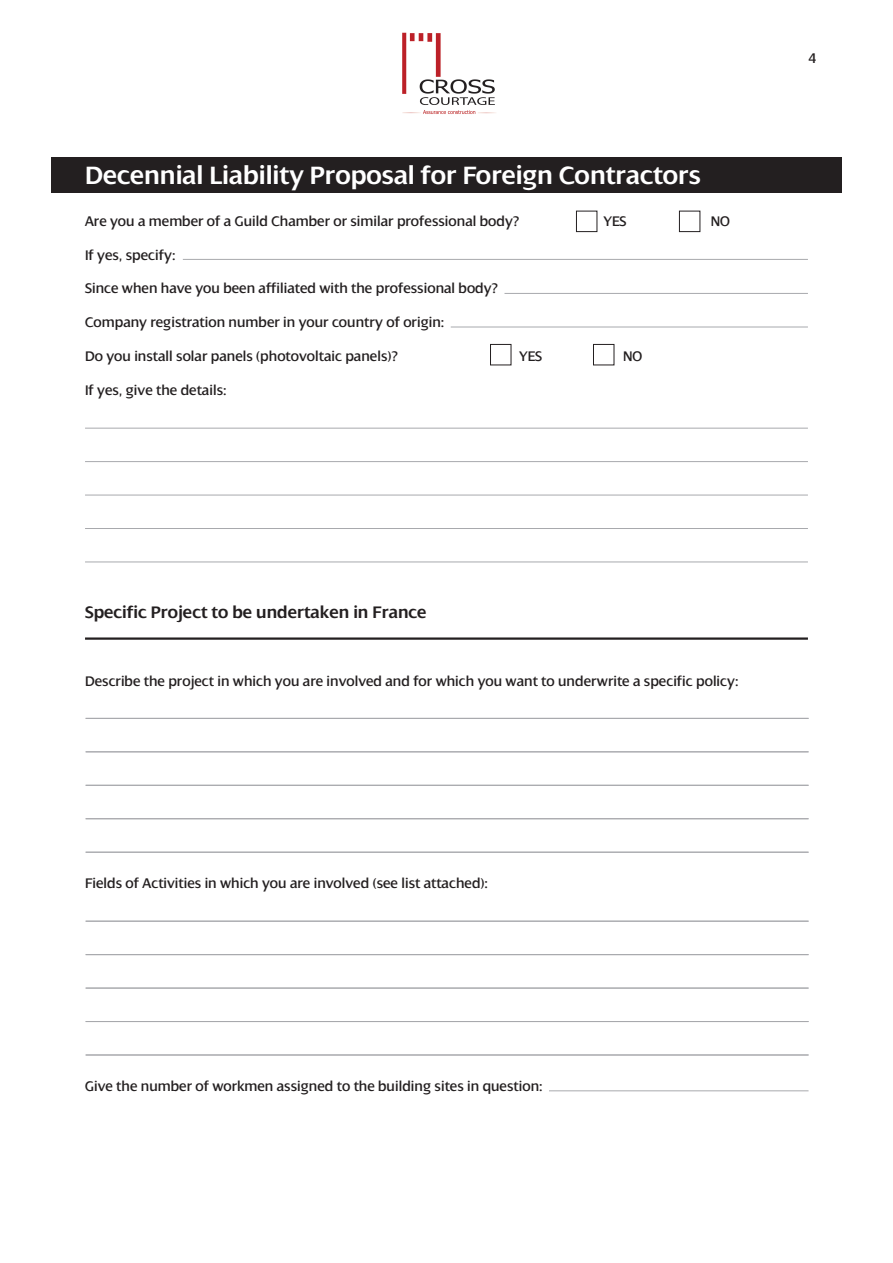
<style>
.page{position:relative;width:893px;height:1263px;background:#fff}
.page>*{position:absolute;margin:0;border:0;box-sizing:border-box;transform-origin:0 0}
.t1{font:600 27px "Dialog";color:#fff}
.t2{font:600 18px "Dialog";color:#231f20}
.t3{font:15px "Dialog";color:#231f20}
</style>
<div class="page">
<div style="left:51px;top:157px;width:791px;height:36px;background:#231f20"></div>
<hr style="left:85px;top:637px;width:723px;height:3px;background:#231f20">
<hr style="left:85px;top:428px;width:723px;height:1px;background:#a8a9ad">
<hr style="left:85px;top:461px;width:723px;height:1px;background:#a8a9ad">
<hr style="left:85px;top:495px;width:723px;height:1px;background:#a8a9ad">
<hr style="left:85px;top:528px;width:723px;height:1px;background:#a8a9ad">
<hr style="left:85px;top:562px;width:723px;height:1px;background:#a8a9ad">
<div style="left:490px;top:344px;width:21px;height:21px;border:1px solid #231f20"></div>
<div style="left:593px;top:344px;width:21px;height:21px;border:1px solid #231f20"></div>
<hr style="left:86px;top:718px;width:722px;height:1px;background:#a8a9ad">
<hr style="left:86px;top:751px;width:722px;height:1px;background:#a8a9ad">
<hr style="left:86px;top:785px;width:722px;height:1px;background:#a8a9ad">
<hr style="left:86px;top:818px;width:722px;height:1px;background:#a8a9ad">
<hr style="left:86px;top:852px;width:722px;height:1px;background:#a8a9ad">
<hr style="left:86px;top:921px;width:722px;height:1px;background:#a8a9ad">
<hr style="left:86px;top:954px;width:722px;height:1px;background:#a8a9ad">
<hr style="left:86px;top:988px;width:722px;height:1px;background:#a8a9ad">
<hr style="left:86px;top:1021px;width:722px;height:1px;background:#a8a9ad">
<hr style="left:86px;top:1055px;width:722px;height:1px;background:#a8a9ad">
<hr style="left:549px;top:1090px;width:259px;height:1px;background:#a8a9ad">
<div style="left:576px;top:211px;width:21px;height:21px;border:1px solid #231f20"></div>
<div style="left:679px;top:211px;width:21px;height:21px;border:1px solid #231f20"></div>
<hr style="left:504px;top:293px;width:304px;height:1px;background:#a8a9ad">
<hr style="left:183px;top:259px;width:625px;height:1px;background:#a8a9ad">
<hr style="left:451px;top:327px;width:357px;height:1px;background:#a8a9ad">
<img style="left:402px;top:32px;width:94px;height:82px">
<h1 class="t1" style="left:85px;top:159px;width:617px">Decennial Liability Proposal for Foreign Contractors</h1>
<p class="t3" style="left:85px;top:212px;width:436px">Are you a member of a Guild Chamber or similar professional body?</p>
<p class="t3" style="left:603px;top:212px;width:25px">YES</p>
<p class="t3" style="left:711px;top:212px;width:21px">NO</p>
<p class="t3" style="left:85px;top:246px;width:92px">If yes, specify:</p>
<p class="t3" style="left:85px;top:279px;width:415px">Since when have you been affiliated with the professional body?</p>
<p class="t3" style="left:85px;top:313px;width:361px">Company registration number in your country of origin:</p>
<p class="t3" style="left:85px;top:347px;width:315px">Do you install solar panels (photovoltaic panels)?</p>
<p class="t3" style="left:519px;top:347px;width:25px">YES</p>
<p class="t3" style="left:623px;top:347px;width:21px">NO</p>
<p class="t3" style="left:85px;top:381px;width:143px">If yes, give the details:</p>
<p class="t3" style="left:809px;top:49px;width:9px">4</p>
<p class="t2" style="left:85px;top:602px;width:343px">Specific Project to be undertaken in France</p>
<p class="t3" style="left:85px;top:672px;width:655px">Describe the project in which you are involved and for which you want to underwrite a specific policy:</p>
<p class="t3" style="left:85px;top:874px;width:404px">Fields of Activities in which you are involved (see list attached):</p>
<p class="t3" style="left:85px;top:1077px;width:459px">Give the number of workmen assigned to the building sites in question:</p>
</div>
